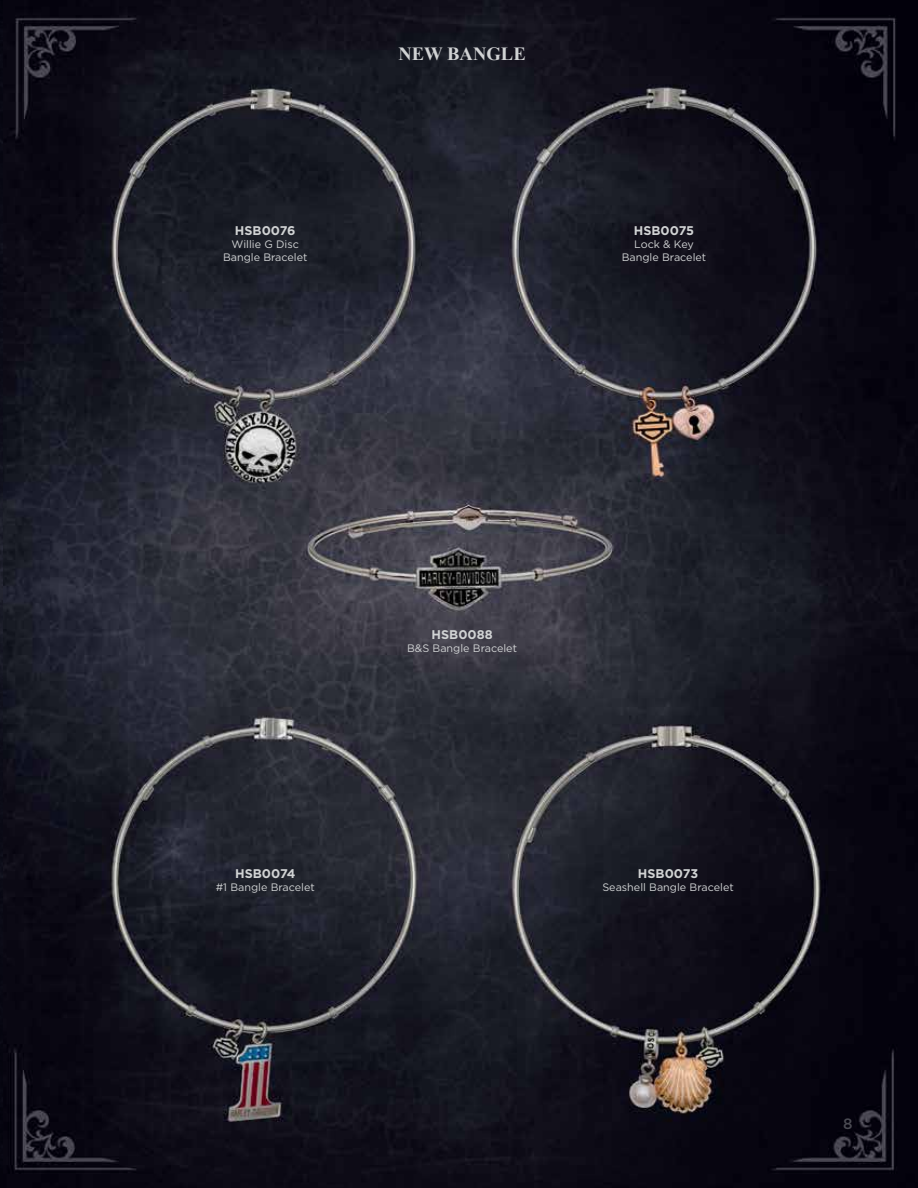
<style>
.page{position:relative;width:918px;height:1188px;background:#fff}
.page>*{position:absolute;margin:0;border:0;box-sizing:border-box;transform-origin:0 0}
.t1{font:700 18.6px "Times New Roman";color:#d1d3d4}
.t2{font:500 15px "Gotham";color:#4a4a52}
.t3{font:700 12.6px "Gotham";color:#d1d3d4}
.t4{font:10.8px/12.9px "Gotham";color:#d1d3d4;text-align:center}
</style>
<div class="page">
<img style="left:3px;top:0;width:915px;height:1188px">
<img style="left:0;top:0;width:3px;height:1188px">
<p class="t3" style="left:235px;top:223px;width:62px">HSB0076</p>
<p class="t4" style="left:223px;top:237px;width:86px">Willie G Disc<br>Bangle Bracelet</p>
<h1 class="t1" style="left:398px;top:43px;width:129px">NEW BANGLE</h1>
<p class="t3" style="left:634px;top:223px;width:62px">HSB0075</p>
<p class="t4" style="left:622px;top:237px;width:86px">Lock &amp; Key<br>Bangle Bracelet</p>
<p class="t3" style="left:235px;top:867px;width:62px">HSB0074</p>
<p class="t4" style="left:216px;top:881px;width:101px">#1 Bangle Bracelet</p>
<p class="t3" style="left:432px;top:627px;width:63px">HSB0088</p>
<p class="t4" style="left:407px;top:641px;width:111px">B&amp;S Bangle Bracelet</p>
<p class="t3" style="left:638px;top:867px;width:62px">HSB0073</p>
<p class="t4" style="left:602px;top:881px;width:133px">Seashell Bangle Bracelet</p>
<h2 class="t2" style="left:843px;top:1115px;width:11px">8</h2>
</div>
